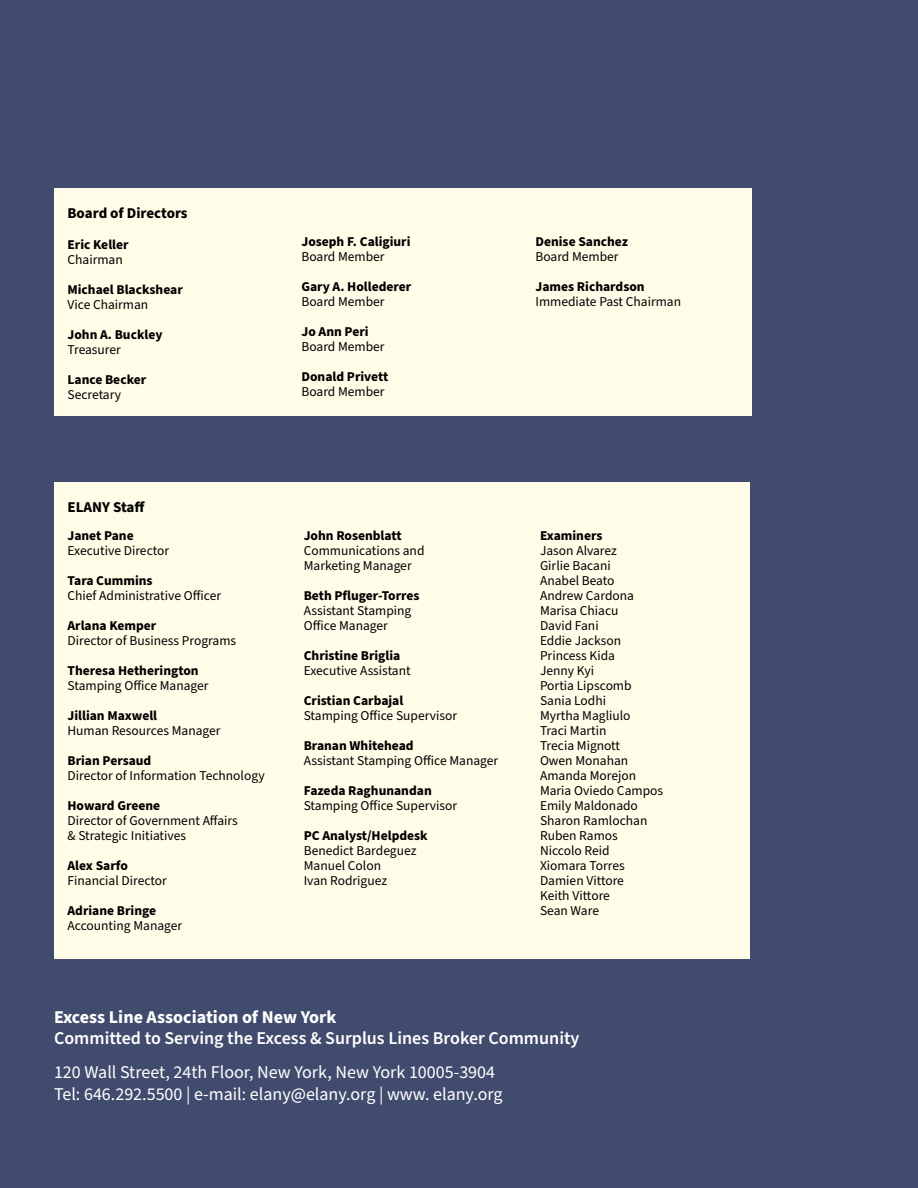
<style>
.page{position:relative;width:918px;height:1188px;background:#414b6e}
.page>*{position:absolute;margin:0;border:0;box-sizing:border-box;transform-origin:0 0}
.t1{font:18px/21.6px "Source Sans Pro";color:#fff}
.t2{font:600 18px "Source Sans Pro";color:#fff}
.t3{font:700 18px "Source Sans Pro";color:#fff}
.t4{font:700 15px "Source Sans Pro";letter-spacing:-.005em;color:#000}
.t5{font:13.5px/15px "Source Sans Pro";color:#000}
.t6{font:700 13.5px "Source Sans Pro";color:#000}
</style>
<div class="page">
<div style="left:54px;top:189px;width:698px;height:227px;background:#fffde7"></div>
<div style="left:54px;top:483px;width:695px;height:476px;background:#fffde7"></div>
<p class="t4" style="left:68px;top:202px;width:122px">Board of Directors</p>
<p class="t6" style="left:68px;top:235px;width:63px">Eric Keller</p>
<p class="t5" style="left:68px;top:252px;width:57px">Chairman</p>
<p class="t6" style="left:68px;top:280px;width:117px">Michael Blackshear</p>
<p class="t5" style="left:68px;top:297px;width:82px">Vice Chairman</p>
<p class="t6" style="left:68px;top:325px;width:96px">John A. Buckley</p>
<p class="t5" style="left:68px;top:342px;width:55px">Treasurer</p>
<p class="t6" style="left:68px;top:370px;width:80px">Lance Becker</p>
<p class="t5" style="left:68px;top:387px;width:55px">Secretary</p>
<p class="t6" style="left:301px;top:232px;width:111px">Joseph F. Caligiuri</p>
<p class="t5" style="left:301px;top:249px;width:85px">Board Member</p>
<p class="t6" style="left:301px;top:277px;width:111px">Gary A. Hollederer</p>
<p class="t5" style="left:301px;top:294px;width:85px">Board Member</p>
<p class="t6" style="left:301px;top:322px;width:69px">Jo Ann Peri</p>
<p class="t5" style="left:301px;top:339px;width:85px">Board Member</p>
<p class="t6" style="left:301px;top:367px;width:88px">Donald Privett</p>
<p class="t5" style="left:301px;top:384px;width:85px">Board Member</p>
<p class="t6" style="left:535px;top:232px;width:94px">Denise Sanchez</p>
<p class="t5" style="left:535px;top:249px;width:85px">Board Member</p>
<p class="t6" style="left:535px;top:277px;width:111px">James Richardson</p>
<p class="t5" style="left:535px;top:294px;width:147px">Immediate Past Chairman</p>
<p class="t4" style="left:68px;top:496px;width:79px">ELANY Staff</p>
<p class="t6" style="left:68px;top:526px;width:68px">Janet Pane</p>
<p class="t5" style="left:68px;top:543px;width:103px">Executive Director</p>
<p class="t6" style="left:68px;top:571px;width:87px">Tara Cummins</p>
<p class="t5" style="left:68px;top:588px;width:155px">Chief Administrative Officer</p>
<p class="t6" style="left:68px;top:616px;width:90px">Arlana Kemper</p>
<p class="t5" style="left:68px;top:633px;width:170px">Director of Business Programs</p>
<p class="t6" style="left:68px;top:661px;width:133px">Theresa Hetherington</p>
<p class="t5" style="left:68px;top:678px;width:143px">Stamping Office Manager</p>
<p class="t6" style="left:68px;top:706px;width:91px">Jillian Maxwell</p>
<p class="t5" style="left:68px;top:723px;width:155px">Human Resources Manager</p>
<p class="t6" style="left:68px;top:751px;width:85px">Brian Persaud</p>
<p class="t5" style="left:68px;top:768px;width:199px">Director of Information Technology</p>
<p class="t6" style="left:68px;top:796px;width:94px">Howard Greene</p>
<p class="t5" style="left:68px;top:813px;width:172px">Director of Government Affairs &amp; Strategic Initiatives</p>
<p class="t6" style="left:68px;top:856px;width:62px">Alex Sarfo</p>
<p class="t5" style="left:68px;top:873px;width:101px">Financial Director</p>
<p class="t6" style="left:68px;top:901px;width:90px">Adriane Bringe</p>
<p class="t5" style="left:68px;top:918px;width:116px">Accounting Manager</p>
<p class="t6" style="left:304px;top:526px;width:99px">John Rosenblatt</p>
<p class="t5" style="left:304px;top:543px;width:122px">Communications and<br>Marketing Manager</p>
<p class="t6" style="left:304px;top:586px;width:117px">Beth Pfluger-Torres</p>
<p class="t5" style="left:304px;top:603px;width:109px">Assistant Stamping<br>Office Manager</p>
<p class="t6" style="left:304px;top:646px;width:98px">Christine Briglia</p>
<p class="t5" style="left:304px;top:663px;width:109px">Executive Assistant</p>
<p class="t6" style="left:304px;top:691px;width:101px">Cristian Carbajal</p>
<p class="t5" style="left:304px;top:708px;width:155px">Stamping Office Supervisor</p>
<p class="t6" style="left:304px;top:736px;width:111px">Branan Whitehead</p>
<p class="t5" style="left:304px;top:753px;width:196px">Assistant Stamping Office Manager</p>
<p class="t6" style="left:304px;top:781px;width:130px">Fazeda Raghunandan</p>
<p class="t5" style="left:304px;top:798px;width:155px">Stamping Office Supervisor</p>
<p class="t6" style="left:304px;top:826px;width:125px">PC Analyst/Helpdesk</p>
<p class="t5" style="left:304px;top:843px;width:114px">Benedict Bardeguez<br>Manuel Colon<br>Ivan Rodriguez</p>
<p class="t6" style="left:540px;top:526px;width:64px">Examiners</p>
<p class="t5" style="left:540px;top:543px;width:125px">Jason Alvarez<br>Girlie Bacani<br>Anabel Beato<br>Andrew Cardona<br>Marisa Chiacu<br>David Fani<br>Eddie Jackson<br>Princess Kida<br>Jenny Kyi<br>Portia Lipscomb<br>Sania Lodhi<br>Myrtha Magliulo<br>Traci Martin<br>Trecia Mignott<br>Owen Monahan<br>Amanda Morejon<br>Maria Oviedo Campos<br>Emily Maldonado<br>Sharon Ramlochan<br>Ruben Ramos<br>Niccolo Reid<br>Xiomara Torres<br>Damien Vittore<br>Keith Vittore<br>Sean Ware</p>
<h1 class="t3" style="left:54px;top:1005px;width:284px">Excess Line Association of New York</h1>
<h1 class="t2" style="left:54px;top:1026px;width:527px">Committed to Serving the Excess &amp; Surplus Lines Broker Community</h1>
<h1 class="t1" style="left:54px;top:1062px;width:450px">120 Wall Street, 24th Floor, New York, New York 10005-3904<br>Tel: 646.292.5500 | e-mail: elany@elany.org | www. elany.org</h1>
</div>
